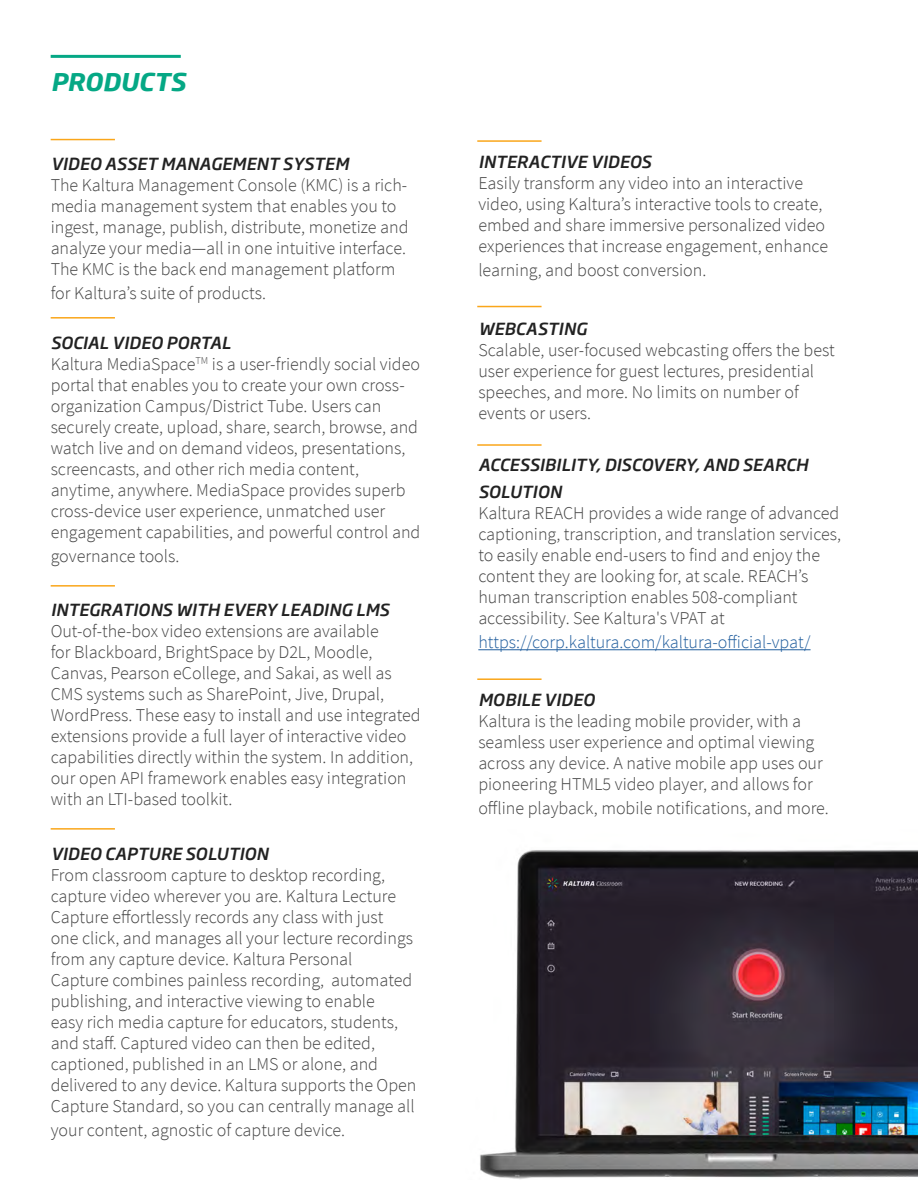
<style>
.page{position:relative;width:918px;height:1188px;background:#fff}
.page>*{position:absolute;margin:0;border:0;box-sizing:border-box;transform-origin:0 0}
.t1{font:italic 700 24px "Soho Gothic Pro";letter-spacing:.005em;color:#05a885}
.t2{font:300 18px/21px "Source Sans Pro";color:#434343}
.t3{font:300 18px "Source Sans Pro";color:#215e9e}
.t4{font:italic 500 16.5px/27px "Soho Gothic Pro";letter-spacing:.005em;color:#222}
</style>
<div class="page">
<hr style="left:478px;top:649px;width:333px;height:1px;background:#215e9e">
<hr style="left:51px;top:55px;width:130px;height:3px;background:#05a885">
<img style="left:480px;top:850px;width:438px;height:329px">
<hr style="left:51px;top:139px;width:64px;height:1px;background:#faa61a">
<hr style="left:51px;top:317px;width:64px;height:2px;background:#faa61a">
<hr style="left:51px;top:585px;width:64px;height:2px;background:#faa61a">
<hr style="left:51px;top:828px;width:64px;height:2px;background:#faa61a">
<hr style="left:477px;top:140px;width:65px;height:2px;background:#faa61a">
<hr style="left:477px;top:306px;width:65px;height:1px;background:#faa61a">
<hr style="left:477px;top:444px;width:65px;height:2px;background:#faa61a">
<hr style="left:477px;top:678px;width:65px;height:2px;background:#faa61a">
<h1 class="t1" style="left:51px;top:63px;width:136px">PRODUCTS</h1>
<p class="t4" style="left:51px;top:149px;width:300px">VIDEO ASSET MANAGEMENT SYSTEM</p>
<p class="t2" style="left:51px;top:174px;width:359px">The Kaltura Management Console (KMC) is a rich&shy;media management system that enables you to ingest, manage, publish, distribute, monetize and analyze your media—all in one intuitive interface.<br>The KMC is the back end management platform</p>
<p class="t2" style="left:51px;top:282px;width:217px">for Kaltura’s suite of products.</p>
<p class="t4" style="left:51px;top:328px;width:182px">SOCIAL VIDEO PORTAL</p>
<p class="t2" style="left:51px;top:353px;width:371px">Kaltura MediaSpace<sup>TM</sup> is a user-friendly social video portal that enables you to create your own cross&shy;organization Campus/District Tube. Users can securely create, upload, share, search, browse, and watch live and on demand videos, presentations, screencasts, and other rich media content, anytime, anywhere. MediaSpace provides superb cross-device user experience, unmatched user engagement capabilities, and powerful control and</p>
<p class="t2" style="left:51px;top:545px;width:130px">governance tools.</p>
<p class="t4" style="left:51px;top:596px;width:340px">INTEGRATIONS WITH EVERY LEADING LMS</p>
<p class="t2" style="left:51px;top:621px;width:372px">Out-of-the-box video extensions are available<br>for Blackboard, BrightSpace by D2L, Moodle, Canvas, Pearson eCollege, and Sakai, as well as CMS systems such as SharePoint, Jive, Drupal, WordPress. These easy to install and use integrated extensions provide a full layer of interactive video capabilities directly within the system. In addition, our open API framework enables easy integration with an LTI-based toolkit.</p>
<p class="t4" style="left:51px;top:839px;width:219px">VIDEO CAPTURE SOLUTION</p>
<p class="t2" style="left:51px;top:864px;width:367px">From classroom capture to desktop recording, capture video wherever you are. Kaltura Lecture Capture effortlessly records any class with just<br>one click, and manages all your lecture recordings from any capture device. Kaltura Personal<br>Capture combines painless recording, automated publishing, and interactive viewing to enable<br>easy rich media capture for educators, students, and staff. Captured video can then be edited, captioned, published in an LMS or alone, and delivered to any device. Kaltura supports the Open Capture Standard, so you can centrally manage all</p>
<p class="t2" style="left:51px;top:1119px;width:296px">your content, agnostic of capture device.</p>
<p class="t4" style="left:478px;top:148px;width:175px">INTERACTIVE VIDEOS</p>
<p class="t2" style="left:478px;top:173px;width:351px">Easily transform any video into an interactive video, using Kaltura’s interactive tools to create, embed and share immersive personalized video experiences that increase engagement, enhance</p>
<p class="t2" style="left:478px;top:260px;width:229px">learning, and boost conversion.</p>
<p class="t4" style="left:478px;top:315px;width:110px">WEBCASTING</p>
<p class="t2" style="left:478px;top:340px;width:358px">Scalable, user-focused webcasting offers the best user experience for guest lectures, presidential speeches, and more. No limits on number of events or users.</p>
<p class="t4" style="left:478px;top:451px;width:331px">ACCESSIBILITY, DISCOVERY, AND SEARCH<br>SOLUTION</p>
<p class="t2" style="left:478px;top:503px;width:364px">Kaltura REACH provides a wide range of advanced captioning, transcription, and translation services, to easily enable end-users to find and enjoy the content they are looking for, at scale. REACH’s human transcription enables 508-compliant accessibility. See Kaltura's VPAT at</p>
<p class="t3" style="left:478px;top:632px;width:334px">https://corp.kaltura.com/kaltura-official-vpat/</p>
<p class="t4" style="left:478px;top:685px;width:118px">MOBILE VIDEO</p>
<p class="t2" style="left:478px;top:710px;width:346px">Kaltura is the leading mobile provider, with a seamless user experience and optimal viewing across any device. A native mobile app uses our pioneering HTML5 video player, and allows for</p>
<p class="t2" style="left:478px;top:797px;width:352px">offline playback, mobile notifications, and more.</p>
</div>
